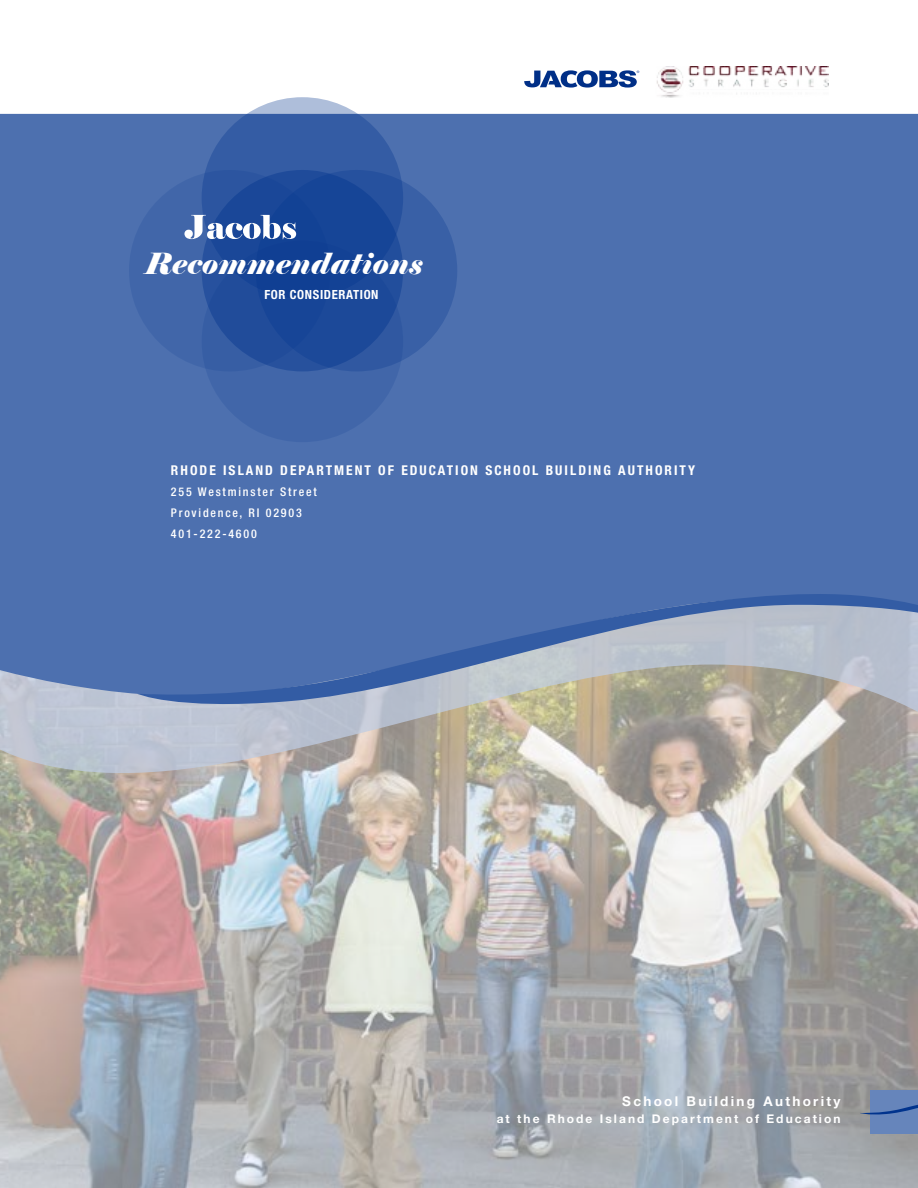
<style>
.page{position:relative;width:918px;height:1188px;background:#fff}
.page>*{position:absolute;margin:0;border:0;box-sizing:border-box;transform-origin:0 0}
.t1{font:italic 28.95px "Elephant";letter-spacing:.02em;color:#fff}
.t2{font:700 condensed 13.5px "Helvetica Neue LT Std";letter-spacing:.15em;color:#fff}
.t3{font:700 13.5px "Helvetica Neue LT Std";letter-spacing:.17em;color:#fff}
.t4{font:700 condensed 12.6px "Helvetica Neue LT Std";letter-spacing:.05em;color:#fff}
.t5{font:500 condensed 12px/21px "Helvetica Neue LT Std";letter-spacing:.15em;color:#fff}
.t6{font:700 12px "Helvetica Neue LT Std";letter-spacing:.17em;color:#fff}
</style>
<div class="page">
<img style="left:0;top:775px;width:918px;height:413px">
<div style="left:870px;top:1090px;width:48px;height:44px;background:#6685bb"></div>
<svg style="left:0;top:698px;width:918px;height:77px;background:#b8b6b3"></svg>
<div style="left:0;top:114px;width:918px;height:584px;background:#4d70af"></div>
<svg style="left:202px;top:97px;width:201px;height:202px;background:#4267aa"></svg>
<div style="left:202px;top:241px;width:201px;height:201px;background:#4166a9;border-radius:50%"></div>
<div style="left:256px;top:170px;width:201px;height:201px;background:linear-gradient(to bottom,#315aa3,#385fa5);border-radius:50%"></div>
<div style="left:202px;top:170px;width:201px;height:201px;background:#1c4999;border-radius:50%"></div>
<svg style="left:129px;top:170px;width:201px;height:201px"></svg>
<svg style="left:524px;top:70px;width:115px;height:18px"></svg>
<img style="left:656px;top:66px;width:173px;height:31px">
<svg style="left:184px;top:215px;width:112px;height:24px"></svg>
<svg style="left:137px;top:580px;width:781px;height:130px;background:#798eb3"></svg>
<svg style="left:860px;top:1099px;width:58px;height:17px"></svg>
<h1 class="t1" style="left:145px;top:245px;width:279px">Recommendations</h1>
<p class="t4" style="left:264px;top:287px;width:116px">FOR CONSIDERATION</p>
<p class="t2" style="left:171px;top:462px;width:526px">RHODE ISLAND DEPARTMENT OF EDUCATION SCHOOL BUILDING AUTHORITY</p>
<p class="t5" style="left:171px;top:481px;width:147px">255 Westminster Street<br>Providence, RI 02903<br>401-222-4600</p>
<p class="t3" style="left:622px;top:1093px;width:220px">School Building Authority</p>
<p class="t6" style="left:497px;top:1111px;width:345px">at the Rhode Island Department of Education</p>
</div>
